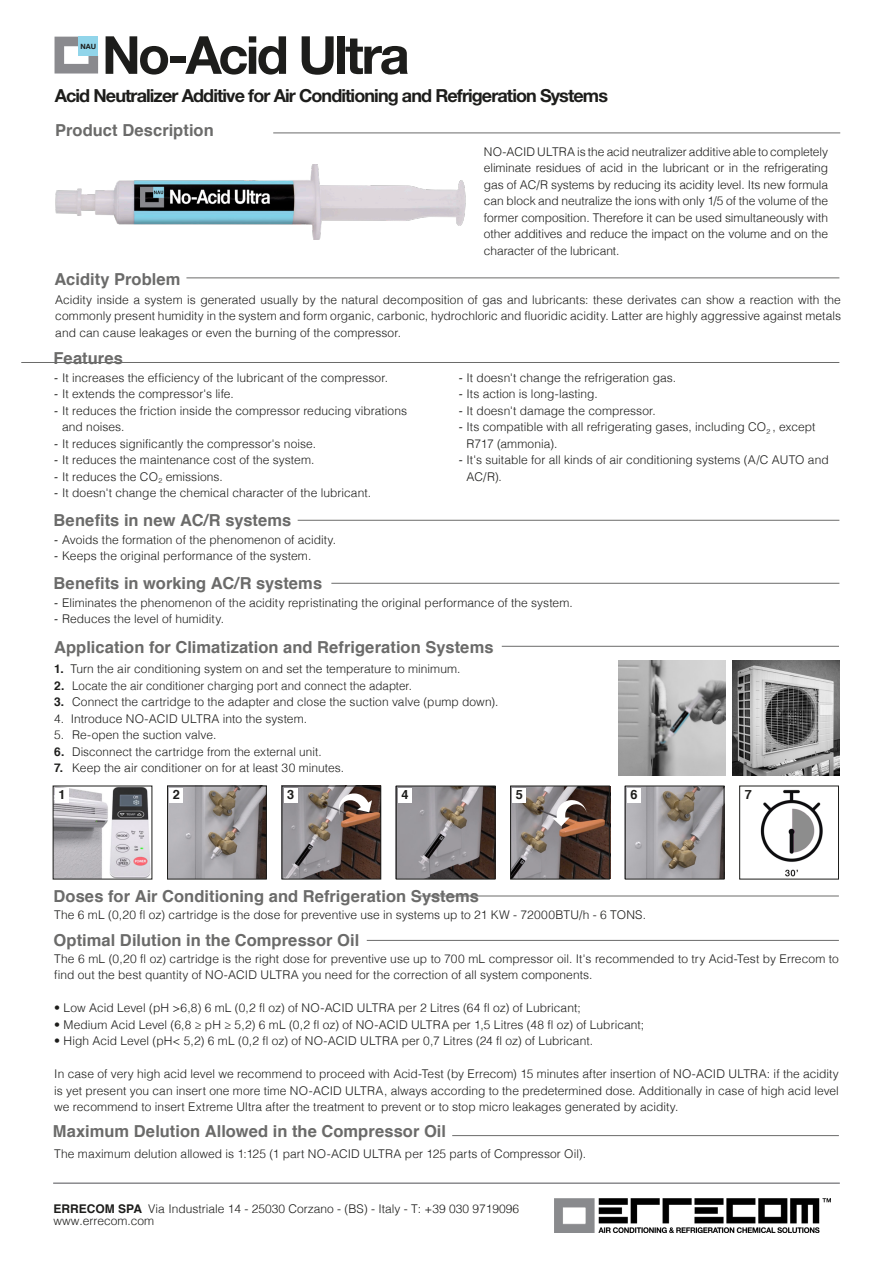
<style>
.page{position:relative;width:893px;height:1263px;background:#fff}
.page>*{position:absolute;margin:0;border:0;box-sizing:border-box;transform-origin:0 0}
.t1{font:700 52.5px "Helvetica Neue LT Std";letter-spacing:-.05em;color:#1d1d1b}
.t2{font:700 18px "Helvetica Neue LT Std";letter-spacing:-.05em;color:#1d1d1b}
.t3{font:700 16.5px "Helvetica";color:#6b6b6a}
.t4{font:700 12.75px "Helvetica";color:#1d1d1b}
.t5{font:300 12px/16.5px "Helvetica";letter-spacing:.005em;color:#1d1d1b}
.t6{font:300 12px "Helvetica";letter-spacing:.005em;color:#1d1d1b;scale:.96 1}
.t7{font:700 7.2px "Helvetica Neue LT Std";color:#1d1d1b}
.s1{font-weight:400;font-style:italic}
.s2{font-weight:700}
</style>
<div class="page">
<img style="left:555px;top:1198px;width:276px;height:34px">
<hr style="left:53px;top:1182px;width:787px;height:2px;background:#8a8a8e">
<svg style="left:55px;top:37px;width:43px;height:37px"></svg>
<div style="left:79px;top:37px;width:19px;height:19px;background:#91d5ea"></div>
<hr style="left:273px;top:133px;width:567px;height:1px;background:#6b6b6a">
<img style="left:55px;top:164px;width:411px;height:75px">
<hr style="left:21px;top:362px;width:818px;height:1px;background:#6b6b6a">
<hr style="left:186px;top:278px;width:653px;height:1px;background:#6b6b6a">
<hr style="left:298px;top:520px;width:541px;height:1px;background:#6b6b6a">
<hr style="left:331px;top:583px;width:508px;height:1px;background:#6b6b6a">
<hr style="left:502px;top:646px;width:337px;height:1px;background:#6b6b6a">
<img style="left:618px;top:661px;width:108px;height:114px">
<img style="left:732px;top:661px;width:107px;height:114px">
<hr style="left:420px;top:896px;width:419px;height:1px;background:#6b6b6a">
<hr style="left:367px;top:940px;width:472px;height:1px;background:#6b6b6a">
<hr style="left:452px;top:1135px;width:387px;height:1px;background:#6b6b6a">
<img style="left:512px;top:788px;width:96px;height:89px">
<div style="left:510px;top:786px;width:100px;height:93px;border:1px solid #1d1d1b"></div>
<div style="left:512px;top:788px;width:14px;height:14px;background:#fff"></div>
<svg style="left:552px;top:800px;width:34px;height:26px"></svg>
<img style="left:55px;top:788px;width:95px;height:89px">
<div style="left:55px;top:788px;width:14px;height:14px;background:#fff"></div>
<img style="left:169px;top:788px;width:96px;height:89px">
<div style="left:167px;top:786px;width:100px;height:93px;border:1px solid #1d1d1b"></div>
<div style="left:169px;top:788px;width:14px;height:14px;background:#fff"></div>
<img style="left:284px;top:788px;width:95px;height:89px">
<div style="left:282px;top:786px;width:99px;height:93px;border:1px solid #1d1d1b"></div>
<svg style="left:338px;top:793px;width:34px;height:22px"></svg>
<div style="left:284px;top:788px;width:14px;height:14px;background:#fff"></div>
<img style="left:398px;top:786px;width:98px;height:93px">
<div style="left:396px;top:786px;width:99px;height:93px;border:1px solid #1d1d1b"></div>
<div style="left:398px;top:788px;width:14px;height:14px;background:#fff"></div>
<img style="left:627px;top:788px;width:95px;height:89px">
<div style="left:625px;top:786px;width:99px;height:93px;border:1px solid #1d1d1b"></div>
<div style="left:627px;top:788px;width:14px;height:14px;background:#fff"></div>
<img style="left:760px;top:789px;width:63px;height:88px">
<div style="left:739px;top:786px;width:100px;height:93px;border:1px solid #1d1d1b"></div>
<p class="t7" style="left:80px;top:42px;width:17px">NAU</p>
<h1 class="t1" style="left:102px;top:23px;width:309px">No-Acid Ultra</h1>
<h2 class="t2" style="left:55px;top:84px;width:555px">Acid Neutralizer Additive for Air Conditioning and Refrigeration Systems</h2>
<h3 class="t3" style="left:55px;top:117px;width:160px">Product Description</h3>
<h3 class="t3" style="left:54px;top:266px;width:128px">Acidity Problem</h3>
<p class="t5" style="left:484px;top:142px;width:346px;text-align:justify">NO-ACID ULTRA is the acid neutralizer additive able to completely eliminate residues of acid in the lubricant or in the refrigerating gas of AC/R systems by reducing its acidity level. Its new formula can block and neutralize the ions with only 1/5 of the volume of the former composition. Therefore it can be used simultaneously with other additives and reduce the impact on the volume and on the character of the lubricant.</p>
<p class="t5" style="left:55px;top:290px;width:787px;text-align:justify">Acidity inside a system is generated usually by the natural decomposition of gas and lubricants: these derivates can show a reaction with the commonly present humidity in the system and form organic, carbonic, hydrochloric and fluoridic acidity. Latter are highly aggressive against metals and can cause leakages or even the burning of the compressor.</p>
<h3 class="t3" style="left:54px;top:345px;width:71px">Features</h3>
<p class="t5" style="left:54px;top:368px;width:336px"><span class="s1">-</span> It increases the efficiency of the lubricant of the compressor.</p>
<p class="t5" style="left:54px;top:385px;width:182px"><span class="s1">-</span> It extends the compressor's life.</p>
<p class="t5" style="left:62px;top:401px;width:347px;text-indent:-9px"><span class="s1">-</span> It reduces the friction inside the compressor reducing vibrations and noises.</p>
<p class="t5" style="left:54px;top:434px;width:264px"><span class="s1">-</span> It reduces significantly the compressor's noise.</p>
<p class="t5" style="left:54px;top:451px;width:262px"><span class="s1">-</span> It reduces the maintenance cost of the system.</p>
<p class="t5" style="left:54px;top:467px;width:171px"><span class="s1">-</span> It reduces the CO<sub>2</sub> emissions.</p>
<p class="t5" style="left:54px;top:484px;width:319px"><span class="s1">-</span> It doesn't change the chemical character of the lubricant.</p>
<h3 class="t3" style="left:54px;top:507px;width:239px">Benefits in new AC/R systems</h3>
<p class="t5" style="left:54px;top:530px;width:284px"><span class="s1">-</span> Avoids the formation of the phenomenon of acidity.</p>
<p class="t5" style="left:54px;top:547px;width:259px"><span class="s1">-</span> Keeps the original performance of the system.</p>
<h3 class="t3" style="left:54px;top:570px;width:270px">Benefits in working AC/R systems</h3>
<p class="t5" style="left:458px;top:368px;width:220px"><span class="s1">-</span> It doesn't change the refrigeration gas.</p>
<p class="t5" style="left:458px;top:385px;width:141px"><span class="s1">-</span> Its action is long-lasting.</p>
<p class="t5" style="left:458px;top:401px;width:199px"><span class="s1">-</span> It doesn't damage the compressor.</p>
<p class="t5" style="left:467px;top:418px;width:350px;text-indent:-8px"><span class="s1">-</span> Its compatible with all refrigerating gases, including CO<sub>2</sub> , except<br>R717 (ammonia).</p>
<p class="t5" style="left:467px;top:451px;width:364px;text-indent:-9px"><span class="s1">-</span> It's suitable for all kinds of air conditioning systems (A/C AUTO and<br>AC/R).</p>
<p class="t5" style="left:54px;top:593px;width:521px"><span class="s1">-</span> Eliminates the phenomenon of the acidity repristinating the original performance of the system.</p>
<p class="t5" style="left:54px;top:610px;width:172px"><span class="s1">-</span> Reduces the level of humidity.</p>
<h3 class="t3" style="left:54px;top:634px;width:441px">Application for Climatization and Refrigeration Systems</h3>
<p class="t5" style="left:54px;top:660px;width:408px"><span class="s2">1.</span> Turn the air conditioning system on and set the temperature to minimum.</p>
<p class="t6" style="left:54px;top:675px;width:374px"><span class="s2">2.</span> Locate the air conditioner charging port and connect the adapter.</p>
<p class="t5" style="left:54px;top:693px;width:446px"><span class="s2">3.</span> Connect the cartridge to the adapter and close the suction valve (pump down).</p>
<p class="t5" style="left:54px;top:709px;width:255px">4. Introduce NO-ACID ULTRA into the system.</p>
<p class="t5" style="left:54px;top:726px;width:164px">5. Re-open the suction valve.</p>
<p class="t5" style="left:54px;top:742px;width:269px"><span class="s2">6.</span> Disconnect the cartridge from the external unit.</p>
<p class="t5" style="left:54px;top:759px;width:292px"><span class="s2">7.</span> Keep the air conditioner on for at least 30 minutes.</p>
<p class="t4" style="left:58px;top:784px;width:9px">1</p>
<p class="t4" style="left:173px;top:784px;width:9px">2</p>
<p class="t4" style="left:287px;top:784px;width:9px">3</p>
<p class="t4" style="left:401px;top:784px;width:9px">4</p>
<p class="t4" style="left:516px;top:784px;width:9px">5</p>
<p class="t4" style="left:630px;top:784px;width:9px">6</p>
<p class="t4" style="left:745px;top:784px;width:9px">7</p>
<h3 class="t3" style="left:54px;top:883px;width:427px">Doses for Air Conditioning and Refrigeration Systems</h3>
<h3 class="t3" style="left:54px;top:926px;width:307px">Optimal Dilution in the Compressor Oil</h3>
<p class="t5" style="left:54px;top:949px;width:786px">The 6 mL (0,20 fl oz) cartridge is the right dose for preventive use up to 700 mL compressor oil. It's recommended to try Acid-Test by Errecom to find out the best quantity of NO-ACID ULTRA you need for the correction of all system components.</p>
<p class="t5" style="left:54px;top:999px;width:528px">• Low Acid Level (pH &gt;6,8) 6 mL (0,2 fl oz) of NO-ACID ULTRA per 2 Litres (64 fl oz) of Lubricant;</p>
<p class="t5" style="left:54px;top:1015px;width:591px">• Medium Acid Level (6,8 ≥ pH ≥ 5,2) 6 mL (0,2 fl oz) of NO-ACID ULTRA per 1,5 Litres (48 fl oz) of Lubricant;</p>
<p class="t5" style="left:54px;top:1032px;width:540px">• High Acid Level (pH&lt; 5,2) 6 mL (0,2 fl oz) of NO-ACID ULTRA per 0,7 Litres (24 fl oz) of Lubricant.</p>
<p class="t5" style="left:54px;top:1065px;width:786px;text-align:justify">In case of very high acid level we recommend to proceed with Acid-Test (by Errecom) 15 minutes after insertion of NO-ACID ULTRA: if the acidity is yet present you can insert one more time NO-ACID ULTRA, always according to the predetermined dose. Additionally in case of high acid level we recommend to insert Extreme Ultra after the treatment to prevent or to stop micro leakages generated by acidity.</p>
<h3 class="t3" style="left:53px;top:1118px;width:395px">Maximum Delution Allowed in the Compressor Oil</h3>
<p class="t5" style="left:54px;top:1144px;width:533px">The maximum delution allowed is 1:125 (1 part NO-ACID ULTRA per 125 parts of Compressor Oil).</p>
<p class="t5" style="left:54px;top:906px;width:593px">The 6 mL (0,20 fl oz) cartridge is the dose for preventive use in systems up to 21 KW - 72000BTU/h - 6 TONS.</p>
<p class="t5" style="left:54px;top:1201px;width:467px;line-height:12px"><span class="s2">ERRECOM SPA</span> Via Industriale 14 - 25030 Corzano - (BS) - Italy - T: +39 030 9719096 www.errecom.com</p>
</div>
